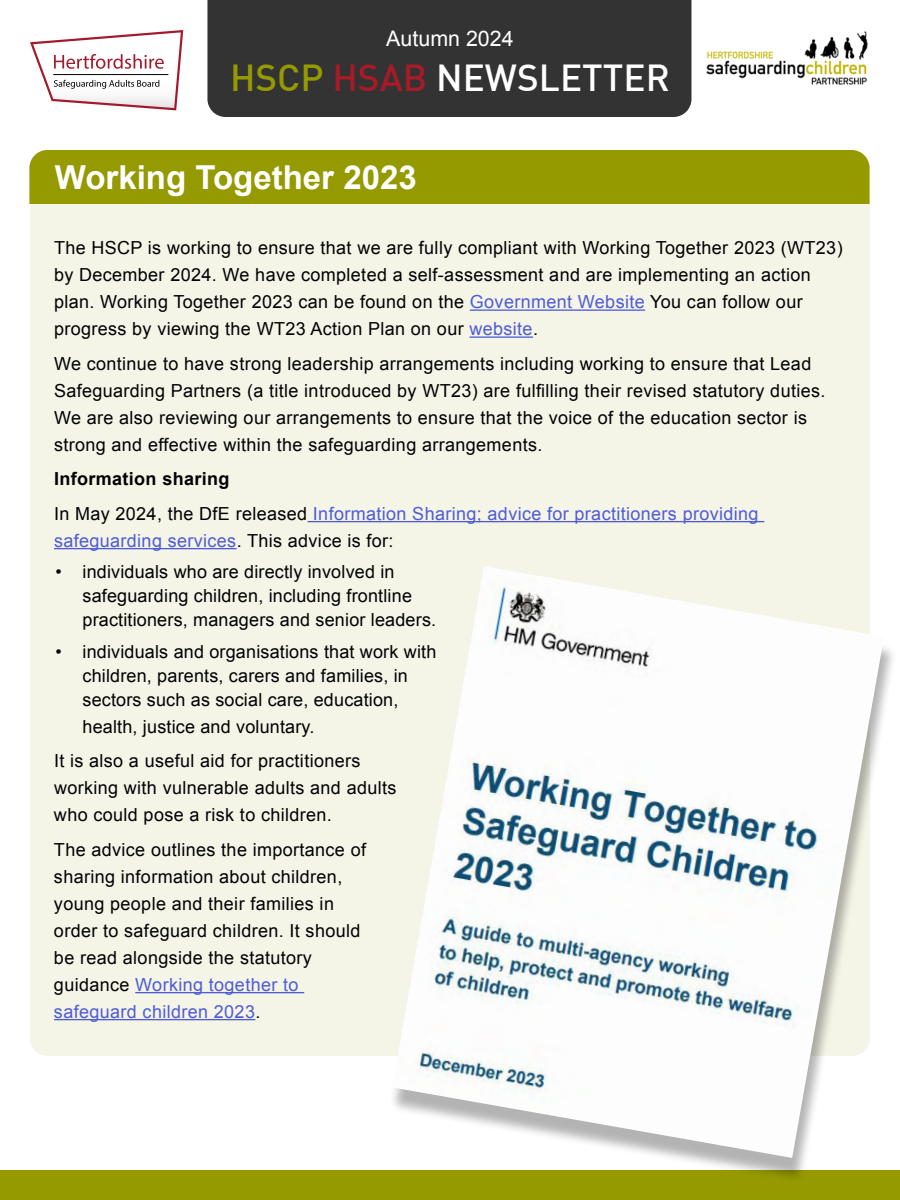
<style>
.page{position:relative;width:900px;height:1200px;background:#fff}
.page>*{position:absolute;margin:0;border:0;box-sizing:border-box;transform-origin:0 0}
.t1{font:500 36.9px "DIN";color:#fff}
.t2{font:700 33px "Arial";color:#fff}
.t3{font:21.45px "Arial";color:#fff}
.t4{font:18px/27px "Arial";letter-spacing:.02em;color:#020203}
.t5{font:18px/27px "Arial";letter-spacing:.02em;color:#4f5cd6}
.t6{font:700 18px "Arial";letter-spacing:.02em;color:#020203}
.s1{color:#959a00}
.s2{color:#a51b27}
.s3{color:#4f5cd6}
.s4{color:#020203}
</style>
<div class="page">
<div style="left:30px;top:150px;width:840px;height:906px;background:#f4f4e7;border-radius:18px"></div>
<div style="left:29px;top:150px;width:841px;height:54px;background:#959a00"></div>
<div style="left:207px;top:0;width:484px;height:117px;background:#333"></div>
<div style="left:0;top:1170px;width:900px;height:30px;background:#959a00"></div>
<img style="left:706px;top:31px;width:162px;height:54px">
<svg style="left:30px;top:30px;width:154px;height:81px"></svg>
<hr style="left:470px;top:309px;width:175px;height:2px;background:#4f5cd6">
<hr style="left:469px;top:336px;width:64px;height:2px;background:#4f5cd6">
<hr style="left:308px;top:521px;width:456px;height:1px;background:#4f5cd6">
<hr style="left:54px;top:548px;width:183px;height:1px;background:#4f5cd6">
<hr style="left:135px;top:992px;width:169px;height:1px;background:#4f5cd6">
<hr style="left:54px;top:1019px;width:201px;height:1px;background:#4f5cd6">
<div style="left:388px;top:574px;width:510px;height:609px;background:#000;opacity:.3"></div>
<img style="left:392px;top:566px;width:492px;height:592px">
<p class="t3" style="left:386px;top:24px;width:129px">Autumn 2024</p>
<p class="t1" style="left:230px;top:54px;width:441px"><span class="s1">HSCP</span> <span class="s2">HSAB</span> NEWSLETTER</p>
<h2 class="t2" style="left:55px;top:156px;width:363px">Working Together 2023</h2>
<p class="t4" style="left:54px;top:235px;width:790px">The HSCP is working to ensure that we are fully compliant with Working Together 2023 (WT23) by December 2024. We have completed a self-assessment and are implementing an action plan. Working Together 2023 can be found on the <span class="s3">Government Website</span> You can follow our progress by viewing the WT23 Action Plan on our <span class="s3">website</span>.</p>
<p class="t4" style="left:54px;top:350px;width:773px">We continue to have strong leadership arrangements including working to ensure that Lead Safeguarding Partners (a title introduced by WT23) are fulfilling their revised statutory duties.<br>We are also reviewing our arrangements to ensure that the voice of the education sector is strong and effective within the safeguarding arrangements.</p>
<p class="t6" style="left:54px;top:467px;width:177px">Information sharing</p>
<p class="t5" style="left:54px;top:500px;width:706px"><span class="s4">In May 2024, the DfE released</span> Information Sharing; advice for practitioners providing safeguarding services<span class="s4">. This advice is for:</span></p>
<p class="t4" style="left:82px;top:560px;width:355px;line-height:24px;text-indent:-27px">• individuals who are directly involved in safeguarding children, including frontline practitioners, managers and senior leaders.</p>
<p class="t4" style="left:82px;top:640px;width:355px;line-height:24px;text-indent:-27px">• individuals and organisations that work with children, parents, carers and families, in sectors such as social care, education,</p>
<p class="t4" style="left:82px;top:713px;width:233px">health, justice and voluntary.</p>
<p class="t4" style="left:54px;top:748px;width:344px">It is also a useful aid for practitioners working with vulnerable adults and adults who could pose a risk to children.</p>
<p class="t4" style="left:54px;top:836px;width:314px">The advice outlines the importance of sharing information about children, young people and their families in order to safeguard children. It should be read alongside the statutory guidance <span class="s3">Working together to safeguard children 2023</span>.</p>
</div>
